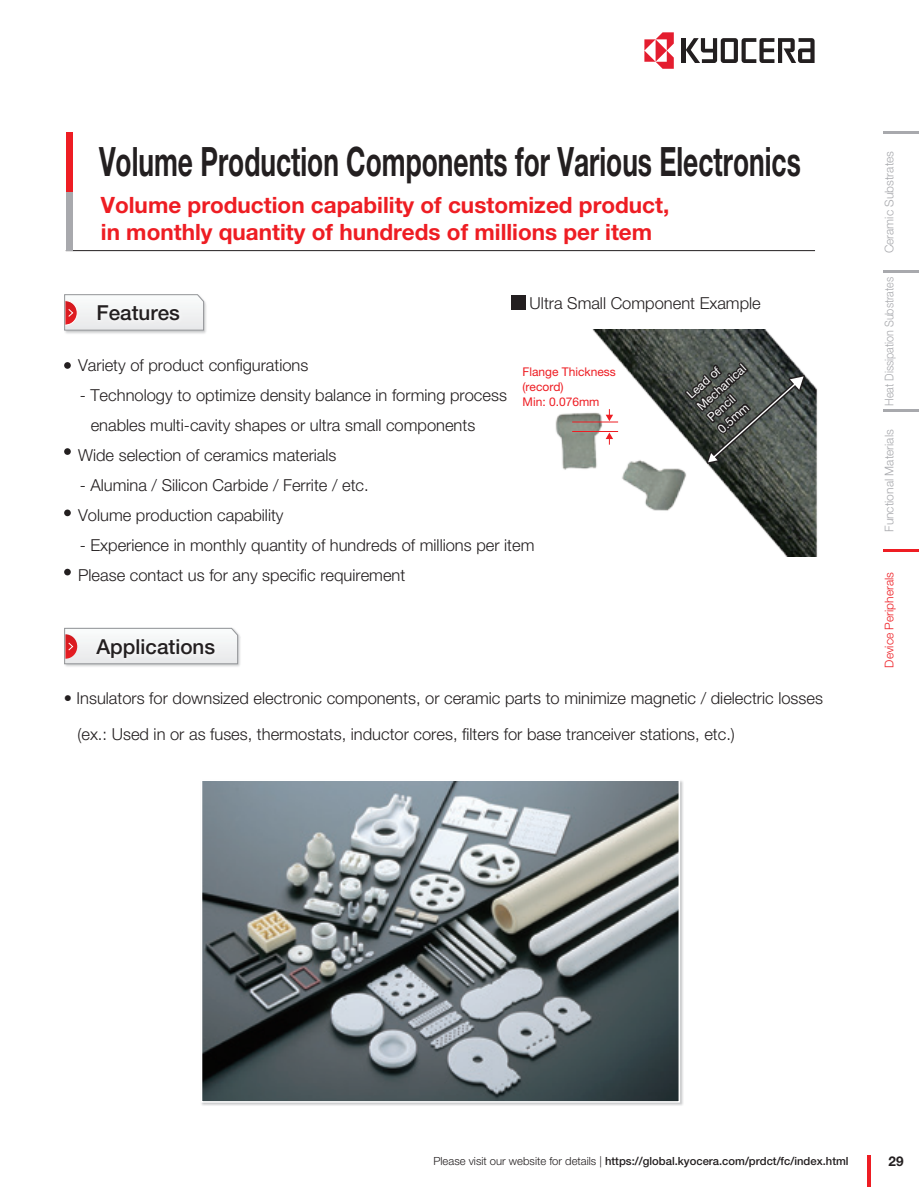
<style>
.page{position:relative;width:919px;height:1187px;background:#fff}
.page>*{position:absolute;margin:0;border:0;box-sizing:border-box;transform-origin:0 0}
.t1{font:700 40.5px "Helvetica Neue LT Std";color:#231f20;scale:.65 1}
.t2{font:700 22.5px/27px "Helvetica Neue LT Std";color:#ee1d23}
.t3{font:500 20.7px "Helvetica Neue LT Std";color:#231f20}
.t4{font:300 16.5px/30px "Helvetica Neue LT Std";color:#231f20}
.t5{font:700 13.5px "Helvetica Neue LT Std";color:#231f20}
.t6{font:300 12px "Helvetica Neue LT Std";color:#a8a9ad}
.t7{font:12px/15px "Helvetica Neue LT Std";color:#ee1d23}
.t8{font:12px/15.5px "Helvetica Neue LT Std";color:#fff}
.t9{font:300 12px "Helvetica Neue LT Std";color:#a8a9ad;scale:.9 1}
.t10{font:300 12px "Helvetica Neue LT Std";color:#ee1d23}
.t11{font:500 11.25px "Helvetica Neue LT Std";color:#231f20}
.s1{font-weight:300}
</style>
<div class="page">
<hr style="left:66px;top:250px;width:749px;height:1px;background:#231f20">
<div style="left:66px;top:191px;width:6px;height:60px;background:#a8a9ad"></div>
<div style="left:66px;top:132px;width:6px;height:59px;background:#ee1d23"></div>
<div style="left:64px;top:362px;width:7px;height:7px;background:#231f20;border-radius:50%"></div>
<div style="left:64px;top:568px;width:7px;height:7px;background:#231f20;border-radius:50%"></div>
<div style="left:64px;top:509px;width:7px;height:7px;background:#231f20;border-radius:50%"></div>
<img style="left:64px;top:627px;width:177px;height:40px">
<img style="left:90px;top:664px;width:132px;height:1px">
<svg style="left:64px;top:628px;width:174px;height:36px"></svg>
<img style="left:64px;top:301px;width:142px;height:33px">
<img style="left:90px;top:330px;width:97px;height:2px">
<svg style="left:64px;top:294px;width:140px;height:36px"></svg>
<div style="left:64px;top:448px;width:7px;height:7px;background:#231f20;border-radius:50%"></div>
<img style="left:555px;top:329px;width:263px;height:227px">
<img style="left:204px;top:782px;width:473px;height:317px">
<div style="left:201px;top:779px;width:479px;height:323px;border:2px solid #fff"></div>
<hr style="left:572px;top:421px;width:46px;height:1px;background:#ee1d23">
<hr style="left:572px;top:431px;width:46px;height:1px;background:#ee1d23">
<svg style="left:605px;top:409px;width:8px;height:12px"></svg>
<svg style="left:605px;top:432px;width:8px;height:12px"></svg>
<svg style="left:682px;top:359px;width:125px;height:107px;background:#525652"></svg>
<div style="left:511px;top:295px;width:14px;height:14px;background:#231f20"></div>
<svg style="left:867px;top:1155px;width:3px;height:31px"></svg>
<hr style="left:883px;top:131px;width:35px;height:2px;background:#a8a9ad">
<hr style="left:883px;top:271px;width:35px;height:2px;background:#a8a9ad">
<hr style="left:883px;top:410px;width:35px;height:2px;background:#a8a9ad">
<hr style="left:883px;top:549px;width:35px;height:2px;background:#ee1d23">
<hr style="left:681px;top:38px;width:4px;height:25px;background:#231f20">
<svg style="left:685px;top:38px;width:129px;height:25px"></svg>
<svg style="left:644px;top:32px;width:29px;height:37px"></svg>
<h1 class="t1" style="left:99px;top:137px;width:1081px">Volume Production Components for Various Electronics</h1>
<h2 class="t2" style="left:101px;top:191px;width:570px">Volume production capability of customized product, in monthly quantity of hundreds of millions per item</h2>
<p class="t4" style="left:529px;top:288px;width:233px">Ultra Small Component Example</p>
<p class="t3" style="left:96px;top:301px;width:85px">Features</p>
<p class="t4" style="left:78px;top:350px;width:232px">Variety of product configurations</p>
<p class="t4" style="left:80px;top:380px;width:428px">- Technology to optimize density balance in forming process</p>
<p class="t4" style="left:91px;top:410px;width:386px">enables multi-cavity shapes or ultra small components</p>
<p class="t4" style="left:78px;top:440px;width:260px">Wide selection of ceramics materials</p>
<p class="t4" style="left:78px;top:470px;width:292px">- Alumina / Silicon Carbide / Ferrite / etc.<br>Volume production capability</p>
<p class="t4" style="left:78px;top:530px;width:458px">- Experience in monthly quantity of hundreds of millions per item<br>Please contact us for any specific requirement</p>
<p class="t8" style="left:683px;top:390px;width:63px;rotate:-42deg">Lead of<br>Mechanical<br>Pencil<br>0.5mm</p>
<p class="t7" style="left:522px;top:364px;width:95px">Flange Thickness (record)<br>Min: 0.076mm</p>
<p class="t3" style="left:96px;top:634px;width:120px">Applications</p>
<p class="t4" style="left:77px;top:679px;width:747px;line-height:36px;text-indent:-14px">• Insulators for downsized electronic components, or ceramic parts to minimize magnetic / dielectric losses (ex.: Used in or as fuses, thermostats, inductor cores, filters for base tranceiver stations, etc.)</p>
<p class="t6" style="left:881px;top:253px;width:104px;rotate:-90deg">Ceramic Substrates</p>
<p class="t9" style="left:881px;top:406px;width:145px;rotate:-90deg">Heat Dissipation Substrates</p>
<p class="t6" style="left:881px;top:532px;width:104px;rotate:-90deg">Functional Materials</p>
<p class="t10" style="left:881px;top:667px;width:97px;rotate:-90deg">Device Peripherals</p>
<p class="t11" style="left:433px;top:1154px;width:416px"><span class="s1">Please visit our website for details |</span> https://global.kyocera.com/prdct/fc/index.html</p>
<p class="t5" style="left:888px;top:1152px;width:17px">29</p>
</div>
